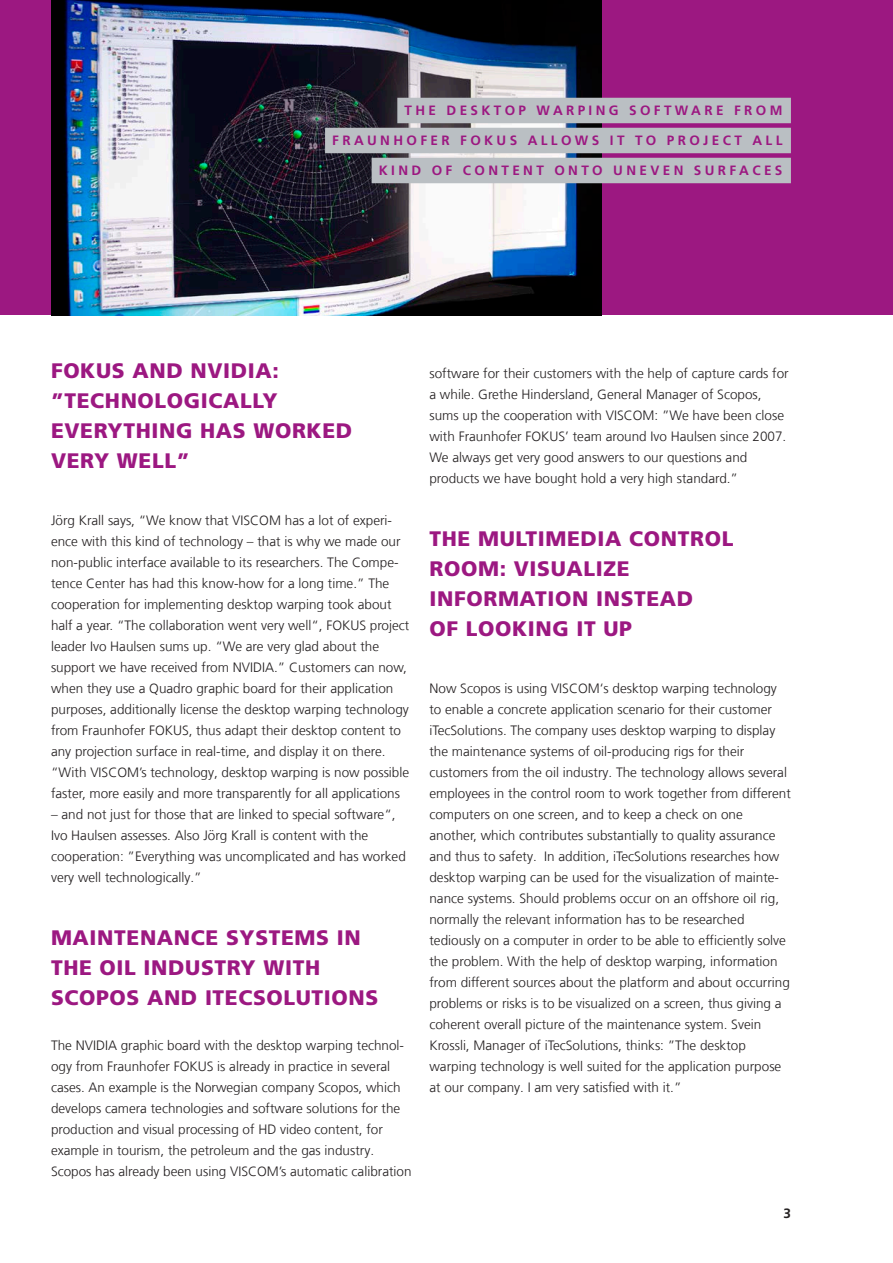
<style>
.page{position:relative;width:893px;height:1263px;background:#fff}
.page>*{position:absolute;margin:0;border:0;box-sizing:border-box;transform-origin:0 0}
.Subheadline_1__level{font:900 21px/30px "Frutiger LT Com";letter-spacing:.03em;color:#9c1881}
.Running_text{font:300 13.5px/21px "Frutiger LT Com";color:#231f20}
.Running_head{font:700 13.5px "Frutiger LT Com";letter-spacing:.25em;color:#9c1881}
.Pagina_right{font:700 13.5px "Frutiger LT Com";color:#231f20}
</style>
<div class="page">
<div style="left:0;top:0;width:893px;height:315px;background:#9c1881"></div>
<img style="left:51px;top:0;width:551px;height:315px">
<div style="left:397px;top:98px;width:394px;height:25px;background:#babfc3"></div>
<div style="left:325px;top:128px;width:466px;height:25px;background:#babfc3"></div>
<div style="left:372px;top:158px;width:419px;height:25px;background:#babfc3"></div>
<p class="Running_head" style="left:405px;top:102px;width:379px">THE DESKTOP WARPING SOFTWARE FROM</p>
<p class="Running_head" style="left:332px;top:132px;width:452px">FRAUNHOFER FOKUS ALLOWS IT TO PROJECT ALL</p>
<p class="Running_head" style="left:379px;top:162px;width:405px">KIND OF CONTENT ONTO UNEVEN SURFACES</p>
<p class="Subheadline_1__level" style="left:51px;top:355px;width:303px">FOKUS AND NVIDIA: ”TECHNOLOGICALLY<br>EVERYTHING HAS WORKED<br>VERY WELL”</p>
<p class="Running_text" style="left:51px;top:510px;width:360px">Jörg Krall says, “We know that VISCOM has a lot of experi&shy;ence with this kind of technology – that is why we made our non-public interface available to its researchers. The Compe&shy;tence Center has had this know-how for a long time.” The cooperation for implementing desktop warping took about half a year. “The collaboration went very well“, FOKUS project leader Ivo Haulsen sums up. “We are very glad about the support we have received from NVIDIA.” Customers can now, when they use a Quadro graphic board for their application purposes, additionally license the desktop warping technology from Fraunhofer FOKUS, thus adapt their desktop content to any projection surface in real-time, and display it on there. “With VISCOM’s technology, desktop warping is now possible faster, more easily and more transparently for all applications</p>
<p class="Running_text" style="left:51px;top:804px;width:356px">– and not just for those that are linked to special software“, Ivo Haulsen assesses. Also Jörg Krall is content with the cooperation: ”Everything was uncomplicated and has worked very well technologically.”</p>
<p class="Subheadline_1__level" style="left:51px;top:922px;width:329px">MAINTENANCE SYSTEMS IN<br>THE OIL INDUSTRY WITH<br>SCOPOS AND ITECSOLUTIONS</p>
<p class="Running_text" style="left:51px;top:1035px;width:362px">The NVIDIA graphic board with the desktop warping technol&shy;ogy from Fraunhofer FOKUS is already in practice in several cases. An example is the Norwegian company Scopos, which develops camera technologies and software solutions for the production and visual processing of HD video content, for example in tourism, the petroleum and the gas industry.<br>Scopos has already been using VISCOM’s automatic calibration</p>
<p class="Running_text" style="left:429px;top:363px;width:361px">software for their customers with the help of capture cards for a while. Grethe Hindersland, General Manager of Scopos, sums up the cooperation with VISCOM: ”We have been close with Fraunhofer FOKUS’ team around Ivo Haulsen since 2007.<br>We always get very good answers to our questions and products we have bought hold a very high standard.”</p>
<p class="Subheadline_1__level" style="left:429px;top:523px;width:305px">THE MULTIMEDIA CONTROL<br>ROOM: VISUALIZE<br>INFORMATION INSTEAD<br>OF LOOKING IT UP</p>
<p class="Running_text" style="left:429px;top:678px;width:363px">Now Scopos is using VISCOM‘s desktop warping technology to enable a concrete application scenario for their customer iTecSolutions. The company uses desktop warping to display the maintenance systems of oil-producing rigs for their customers from the oil industry. The technology allows several employees in the control room to work together from different computers on one screen, and to keep a check on one another, which contributes substantially to quality assurance and thus to safety. In addition, iTecSolutions researches how desktop warping can be used for the visualization of mainte&shy;nance systems. Should problems occur on an offshore oil rig, normally the relevant information has to be researched tediously on a computer in order to be able to efficiently solve the problem. With the help of desktop warping, information from different sources about the platform and about occurring problems or risks is to be visualized on a screen, thus giving a coherent overall picture of the maintenance system. Svein Krossli, Manager of iTecSolutions, thinks: ”The desktop warping technology is well suited for the application purpose at our company. I am very satisfied with it.”</p>
<p class="Pagina_right" style="left:783px;top:1205px;width:9px">3</p>
</div>
